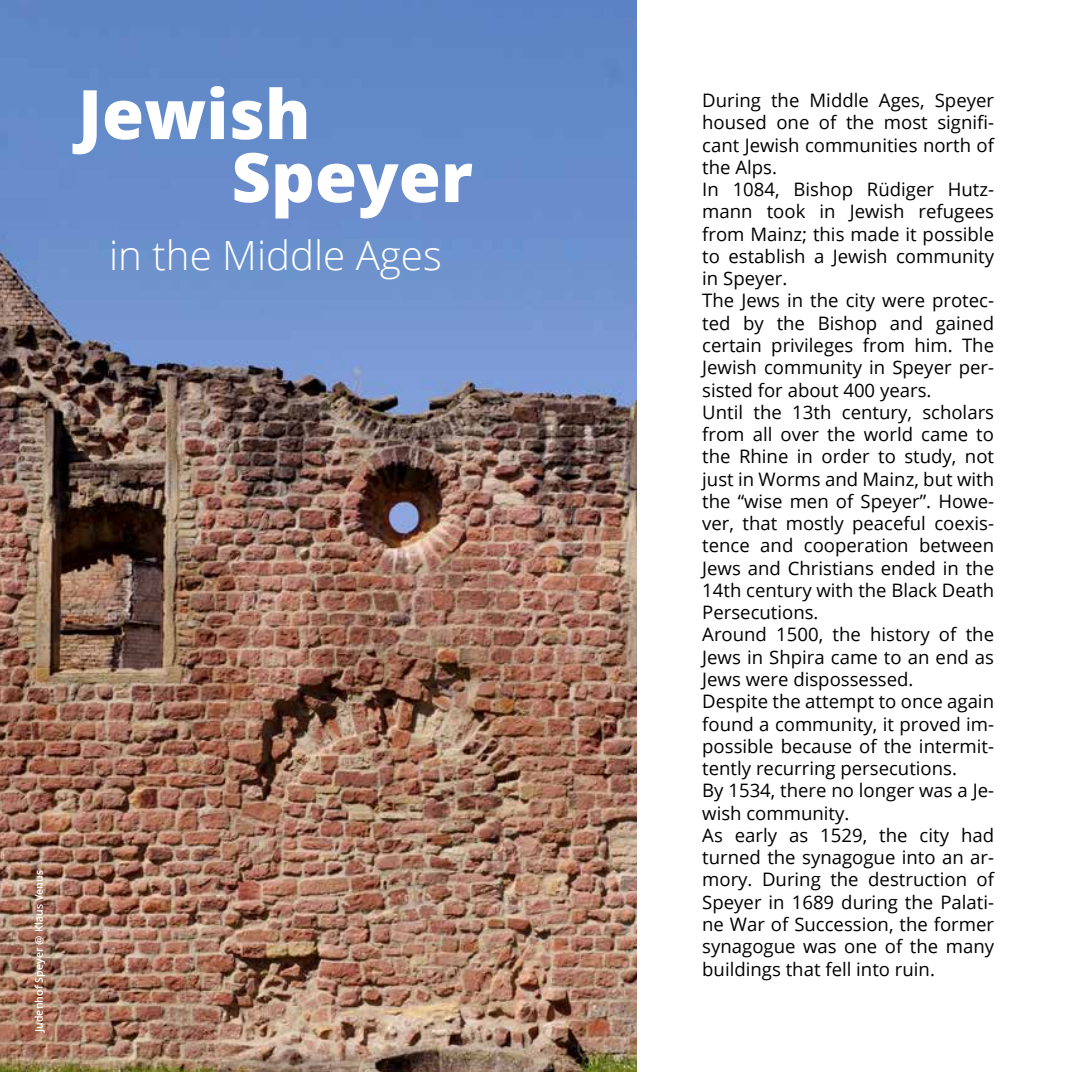
<style>
.page{position:relative;width:1072px;height:1072px;background:#fff}
.page>*{position:absolute;margin:0;border:0;box-sizing:border-box;transform-origin:0 0}
.t1{font:800 68.25px/63px "Open Sans";color:#fff}
.t2{font:300 40.25px "Open Sans";color:#fff}
.t3{font:18.55px/22.2px "Open Sans";color:#000}
.t4{font:600 10.5px "Open Sans";letter-spacing:.01em;color:#fff}
</style>
<div class="page">
<img style="left:0;top:0;width:636px;height:1071px">
<h1 class="t1" style="left:231px;top:79px;width:243px;text-indent:-154px">Jewish<br>Speyer</h1>
<h2 class="t2" style="left:109px;top:228px;width:334px">in the Middle Ages</h2>
<p class="t4" style="left:32px;top:1032px;width:164px;rotate:-90deg">Judenhof Speyer @ Klaus Venus</p>
<p class="t3" style="left:702px;top:89px;width:293px">During the Middle Ages, Speyer housed one of the most signifi&shy;cant Jewish communities north of the Alps.<br>In 1084, Bishop Rüdiger Hutz&shy;mann took in Jewish refugees from Mainz; this made it possible to establish a Jewish community in Speyer.<br>The Jews in the city were protec&shy;ted by the Bishop and gained certain privileges from him. The<br>Jewish community in Speyer per&shy;sisted for about 400 years.<br>Until the 13th century, scholars from all over the world came to the Rhine in order to study, not just in Worms and Mainz, but with the “wise men of Speyer”. Howe&shy;ver, that mostly peaceful coexis&shy;tence and cooperation between<br>Jews and Christians ended in the<br>14th century with the Black Death<br>Persecutions.<br>Around 1500, the history of the<br>Jews in Shpira came to an end as<br>Jews were dispossessed.<br>Despite the attempt to once again found a community, it proved im&shy;possible because of the intermit&shy;tently recurring persecutions.<br>By 1534, there no longer was a Je&shy;wish community.<br>As early as 1529, the city had turned the synagogue into an ar&shy;mory. During the destruction of<br>Speyer in 1689 during the Palati&shy;ne War of Succession, the former synagogue was one of the many buildings that fell into ruin.</p>
</div>
